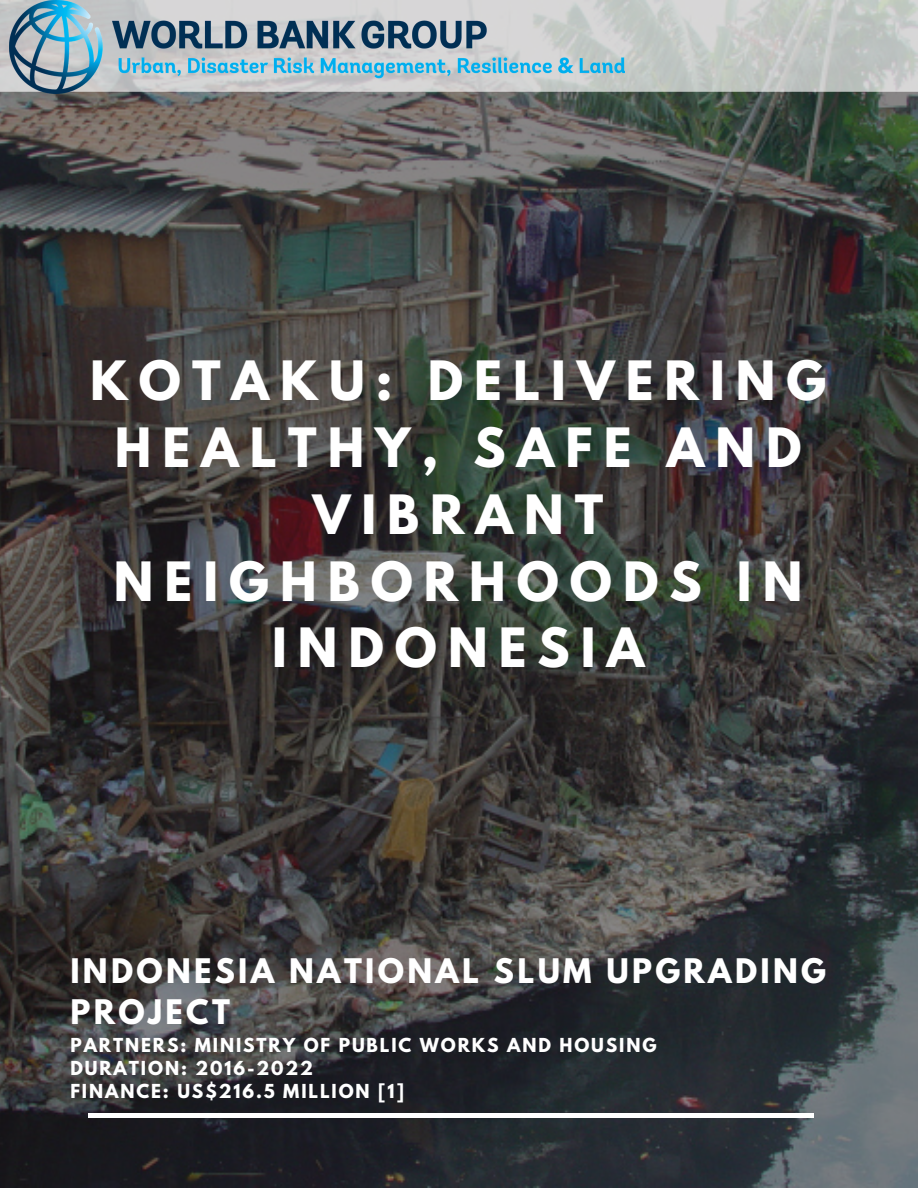
<style>
.page{position:relative;width:918px;height:1188px;background:#fff}
.page>*{position:absolute;margin:0;border:0;box-sizing:border-box;transform-origin:0 0}
.t1{font:700 48px/66.8px "League Spartan";letter-spacing:.23em;color:#fff;text-align:center}
.t2{font:700 30px/41.2px "League Spartan";letter-spacing:.11em;color:#fff}
.t3{font:700 17.1px/23.1px "League Spartan";letter-spacing:.11em;color:#fff}
</style>
<div class="page">
<img style="left:0;top:92px;width:918px;height:1096px">
<hr style="left:89px;top:1114px;width:725px;height:3px;background:#fff">
<svg style="left:0;top:0;width:918px;height:92px;fill:#c2c7c4"></svg>
<img style="left:9px;top:0;width:616px;height:93px">
<h1 class="t1" style="left:90px;top:354px;width:738px">KOTAKU: DELIVERING<br>HEALTHY, SAFE AND<br>VIBRANT<br>NEIGHBORHOODS IN<br>INDONESIA</h1>
<h2 class="t2" style="left:70px;top:954px;width:757px">INDONESIA NATIONAL SLUM UPGRADING<br>PROJECT</h2>
<p class="t3" style="left:70px;top:1036px;width:588px">PARTNERS: MINISTRY OF PUBLIC WORKS AND HOUSING<br>DURATION: 2016-2022<br>FINANCE: US$216.5 MILLION [1]</p>
</div>
